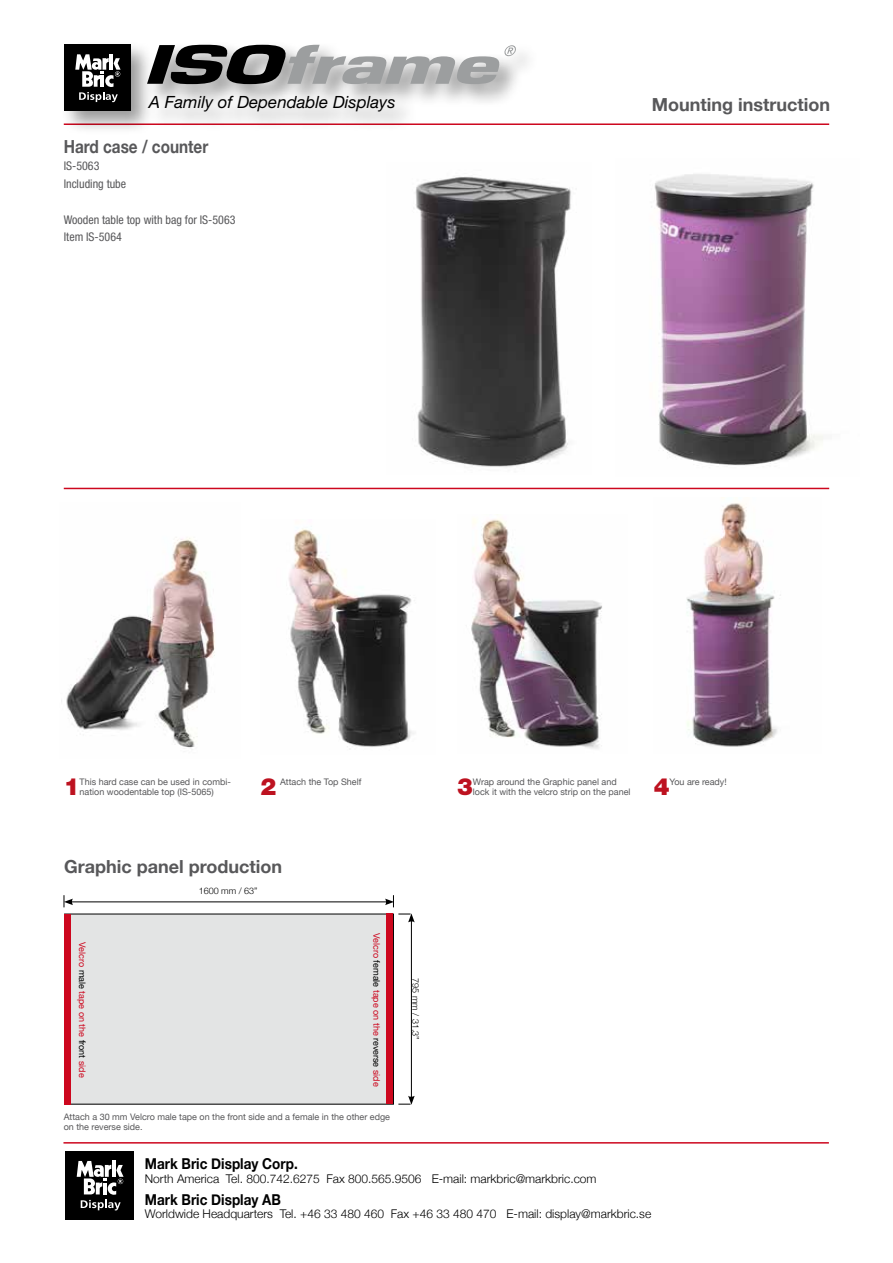
<style>
.page{position:relative;width:893px;height:1263px;background:#fff}
.page>*{position:absolute;margin:0;border:0;box-sizing:border-box;transform-origin:0 0}
.t1{font:900 23.7px "Helvetica Neue";color:#bd1220}
.t2{font:700 18px "Helvetica Neue";color:#58585a}
.t3{font:700 18px "Helvetica Neue";color:#58585a;scale:.85 1}
.t4{font:italic 16.8px "Helvetica Neue";color:#000}
.t5{font:700 15px "Helvetica Neue";color:#000;scale:.9 1}
.t6{font:300 12px "Helvetica Neue";color:#000}
.t7{font:condensed 12px/17.7px "Helvetica Neue";color:#58585a}
.t8{font:9px/10.5px "Helvetica Neue";color:#58585a}
.t9{font:9px "Helvetica Neue";color:#cd071e}
.t10{font:300 9px "Helvetica Neue";color:#000}
.s1{color:#000}
</style>
<div class="page">
<hr style="left:64px;top:123px;width:765px;height:2px;background:#cd071e">
<hr style="left:63px;top:1142px;width:766px;height:1px;background:#cd071e">
<div style="left:65px;top:1151px;width:69px;height:68px;background:#000"></div>
<hr style="left:112px;top:1160px;width:4px;height:17px;background:#fff">
<svg style="left:77px;top:1161px;width:47px;height:49px"></svg>
<hr style="left:64px;top:488px;width:765px;height:1px;background:#cd071e">
<div style="left:61px;top:41px;width:479px;height:95px;background:#000;opacity:.4"></div>
<svg style="left:147px;top:45px;width:370px;height:39px"></svg>
<div style="left:64px;top:45px;width:66px;height:66px;background:#000"></div>
<svg style="left:75px;top:54px;width:46px;height:48px"></svg>
<div style="left:65px;top:914px;width:328px;height:190px;background:#e3e4e4"></div>
<hr style="left:411px;top:920px;width:1px;height:178px;background:#000">
<hr style="left:71px;top:902px;width:316px;height:1px;background:#000">
<svg style="left:64px;top:895px;width:9px;height:12px"></svg>
<svg style="left:385px;top:895px;width:9px;height:12px"></svg>
<svg style="left:398px;top:913px;width:17px;height:9px"></svg>
<svg style="left:398px;top:1096px;width:17px;height:9px"></svg>
<div style="left:64px;top:914px;width:7px;height:190px;background:#cd071e"></div>
<div style="left:387px;top:914px;width:6px;height:190px;background:#cd071e"></div>
<img style="left:415px;top:177px;width:156px;height:290px">
<img style="left:654px;top:174px;width:169px;height:292px">
<img style="left:61px;top:537px;width:154px;height:211px">
<img style="left:289px;top:528px;width:125px;height:222px">
<img style="left:471px;top:519px;width:131px;height:230px">
<img style="left:686px;top:497px;width:95px;height:250px">
<h3 class="t4" style="left:149px;top:92px;width:248px">A Family of Dependable Displays</h3>
<h2 class="t3" style="left:64px;top:132px;width:172px">Hard case / counter</h2>
<h3 class="t7" style="left:64px;top:157px;width:64px">IS-5063<br>Including tube</h3>
<h3 class="t7" style="left:64px;top:210px;width:173px">Wooden table top with bag for IS-5063<br>Item IS-5064</h3>
<h2 class="t2" style="left:652px;top:90px;width:180px">Mounting instruction</h2>
<h1 class="t1" style="left:260px;top:773px;width:17px">2</h1>
<p class="t8" style="left:280px;top:777px;width:83px">Attach the Top Shelf</p>
<h1 class="t1" style="left:457px;top:773px;width:17px">3</h1>
<p class="t8" style="left:473px;top:777px;width:159px">Wrap around the Graphic panel and lock it with the velcro strip on the panel</p>
<h1 class="t1" style="left:64px;top:773px;width:17px">1</h1>
<p class="t8" style="left:80px;top:777px;width:153px">This hard case can be used in combi&shy;nation woodentable top (IS-5065)</p>
<h1 class="t1" style="left:654px;top:773px;width:17px">4</h1>
<p class="t8" style="left:670px;top:777px;width:59px">You are ready!</p>
<h2 class="t2" style="left:64px;top:852px;width:219px">Graphic panel production</h2>
<p class="t10" style="left:199px;top:883px;width:60px">1600 mm / 63”</p>
<p class="t9" style="left:89px;top:942px;width:136px;rotate:90deg">Velcro <span class="s1">male</span> tape on the <span class="s1">front</span> side</p>
<p class="t9" style="left:383px;top:933px;width:155px;rotate:90deg">Velcro <span class="s1">female</span> tape on the <span class="s1">reverse</span> side</p>
<p class="t8" style="left:64px;top:1111px;width:328px">Attach a 30 mm Velcro male tape on the front side and a female in the other edge on the reverse side.</p>
<p class="t10" style="left:423px;top:978px;width:63px;rotate:90deg">795 mm / 31.3”</p>
<h3 class="t5" style="left:145px;top:1152px;width:171px">Mark Bric Display Corp.</h3>
<h3 class="t6" style="left:145px;top:1168px;width:453px">North America Tel. 800.742.6275 Fax 800.565.9506 E-mail: markbric@markbric.com</h3>
<h3 class="t5" style="left:145px;top:1188px;width:153px">Mark Bric Display AB</h3>
<h3 class="t6" style="left:145px;top:1204px;width:508px">Worldwide Headquarters Tel. +46 33 480 460 Fax +46 33 480 470 E-mail: display@markbric.se</h3>
</div>
